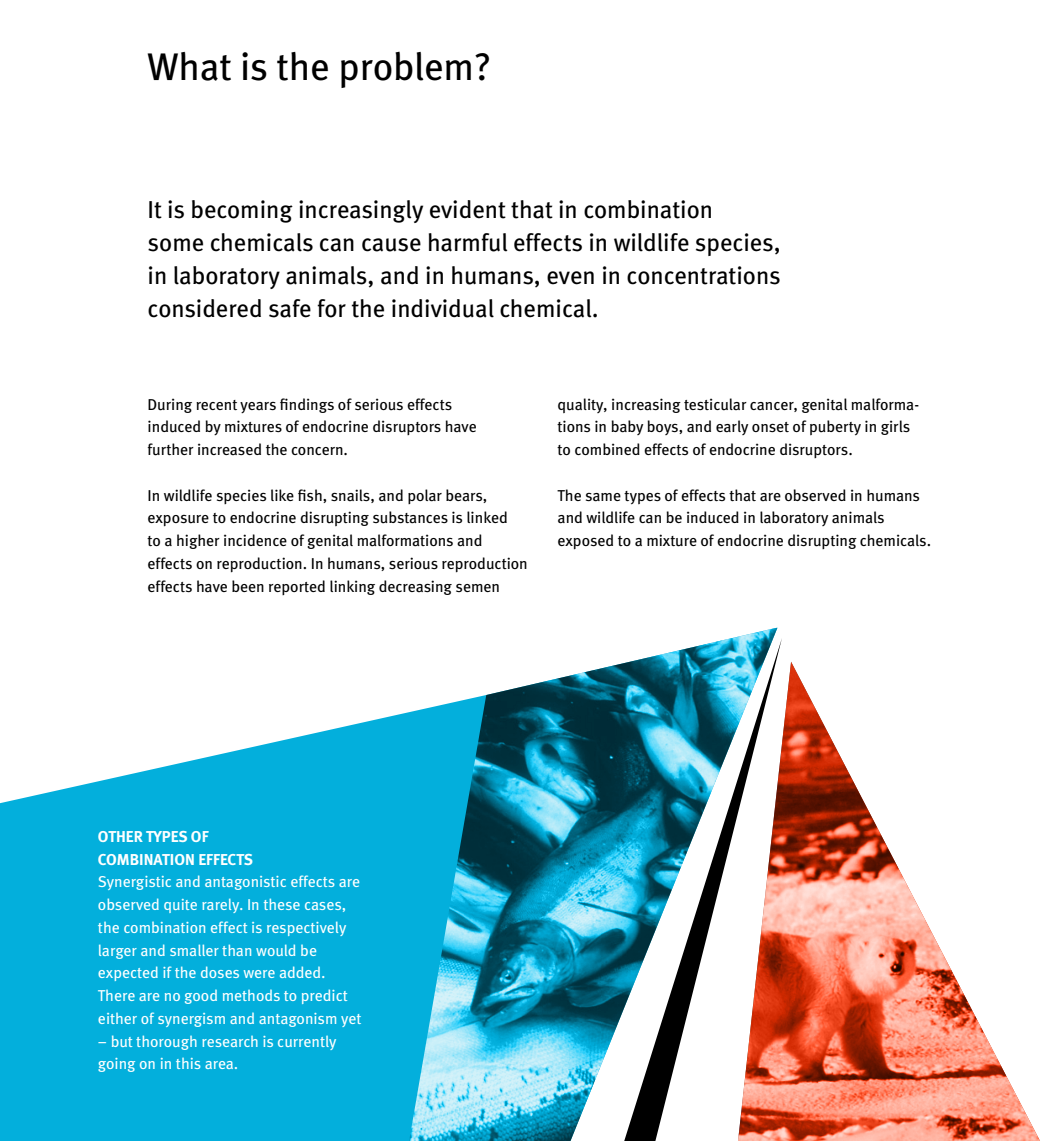
<style>
.page{position:relative;width:1042px;height:1141px;background:#fff}
.page>*{position:absolute;margin:0;border:0;box-sizing:border-box;transform-origin:0 0}
.Rubrik{font:38.5px "Meta Book LF";letter-spacing:-.005em;color:#000}
.MAnchet{font:24.5px/33.2px "Meta Book LF";color:#000}
.Brød{font:15.75px/22.8px "Meta Book LF";color:#000}
.BRØD_BOKS{font:15.75px/22.8px "Meta Book LF";color:#fff}
.BRØD_BOKS-2{font:15.75px "Meta Bold LF";color:#fff}
</style>
<div class="page">
<img style="left:486px;top:628px;width:291px;height:513px">
<img style="left:782px;top:662px;width:258px;height:479px">
<svg style="left:614px;top:638px;width:168px;height:503px"></svg>
<svg style="left:0;top:695px;width:486px;height:446px;background:#2abbe1"></svg>
<p class="Rubrik" style="left:148px;top:44px;width:345px">What is the problem?</p>
<p class="MAnchet" style="left:148px;top:192px;width:635px">It is becoming increasingly evident that in combination<br>some chemicals can cause harmful effects in wildlife species, in laboratory animals, and in humans, even in concentrations considered safe for the individual chemical.</p>
<p class="Brød" style="left:148px;top:392px;width:331px">During recent years findings of serious effects induced by mixtures of endocrine disruptors have further increased the concern.</p>
<p class="Brød" style="left:148px;top:483px;width:382px">In wildlife species like fish, snails, and polar bears, exposure to endocrine disrupting substances is linked<br>to a higher incidence of genital malformations and effects on reproduction. In humans, serious reproduction effects have been reported linking decreasing semen</p>
<p class="Brød" style="left:557px;top:392px;width:363px">quality, increasing testicular cancer, genital malforma&shy;tions in baby boys, and early onset of puberty in girls to combined effects of endocrine disruptors.</p>
<p class="Brød" style="left:557px;top:483px;width:375px">The same types of effects that are observed in humans and wildlife can be induced in laboratory animals exposed to a mixture of endocrine disrupting chemicals.</p>
<p class="BRØD_BOKS-2" style="left:98px;top:827px;width:112px">OTHER TYPES OF</p>
<p class="BRØD_BOKS-2" style="left:98px;top:850px;width:157px">COMBINATION EFFECTS</p>
<p class="BRØD_BOKS" style="left:98px;top:870px;width:265px">Synergistic and antagonistic effects are observed quite rarely. In these cases, the combination effect is respectively larger and smaller than would be expected if the doses were added.<br>There are no good methods to predict either of synergism and antagonism yet</p>
<p class="BRØD_BOKS" style="left:98px;top:1029px;width:240px">– but thorough research is currently going on in this area.</p>
</div>
